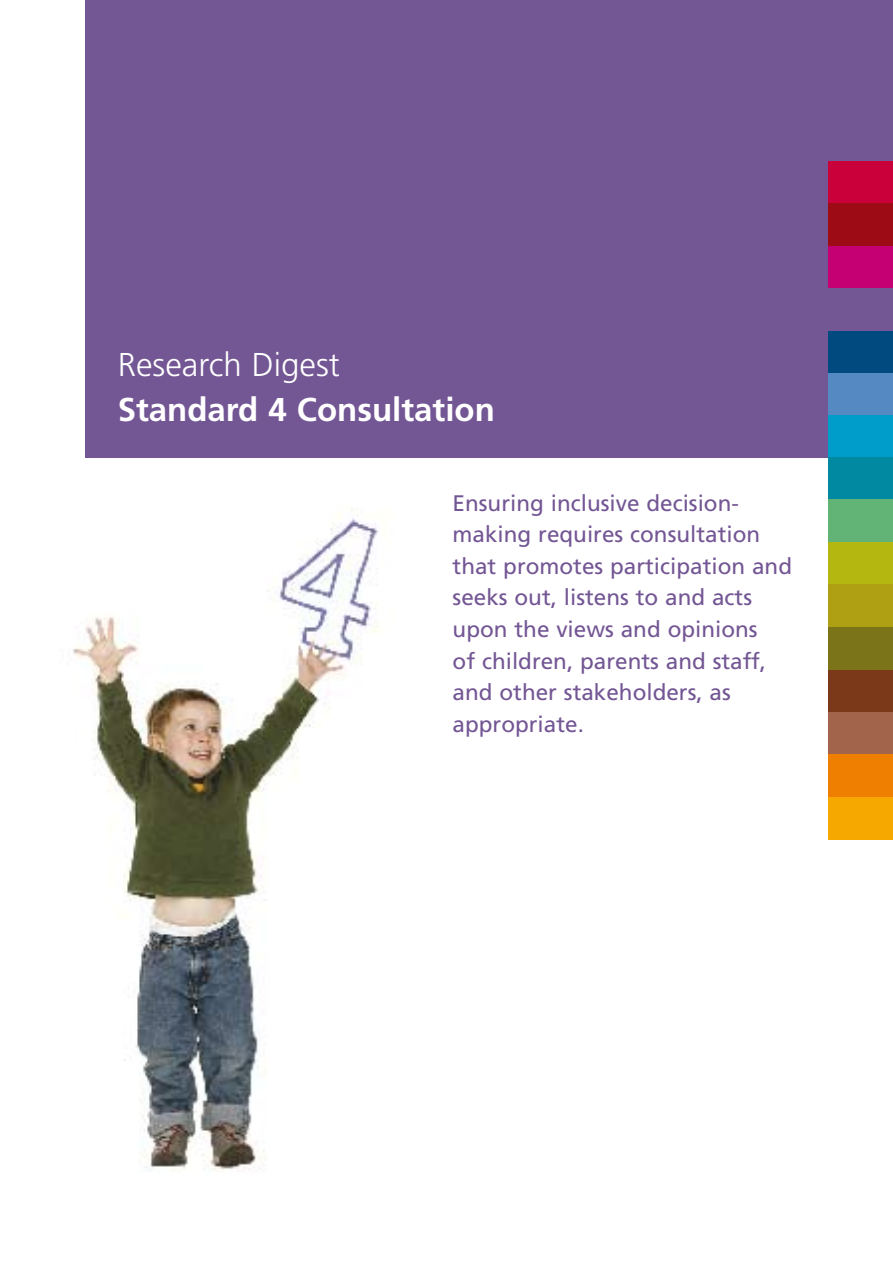
<style>
.page{position:relative;width:893px;height:1263px;background:#fff}
.page>*{position:absolute;margin:0;border:0;box-sizing:border-box;transform-origin:0 0}
.t1{font:700 33px "Frutiger";color:#fff}
.t2{font:300 33px "Frutiger";color:#fff}
.t3{font:22.5px/31.5px "Frutiger";color:#735694}
</style>
<div class="page">
<div style="left:85px;top:0;width:808px;height:458px;background:#735694"></div>
<img style="left:73px;top:515px;width:306px;height:656px">
<div style="left:829px;top:330px;width:64px;height:43px;background:#004a7f"></div>
<div style="left:829px;top:161px;width:64px;height:43px;background:#c90039"></div>
<div style="left:829px;top:204px;width:64px;height:42px;background:#9d0c15"></div>
<div style="left:829px;top:246px;width:64px;height:43px;background:#c40072"></div>
<div style="left:829px;top:288px;width:64px;height:43px;background:#735694"></div>
<div style="left:829px;top:373px;width:64px;height:42px;background:#5489c2"></div>
<div style="left:829px;top:415px;width:64px;height:43px;background:#009cca"></div>
<div style="left:829px;top:457px;width:64px;height:43px;background:#0089a0"></div>
<div style="left:829px;top:499px;width:64px;height:44px;background:#62b476"></div>
<div style="left:829px;top:542px;width:64px;height:43px;background:#b3b70f"></div>
<div style="left:829px;top:584px;width:64px;height:45px;background:#aea012"></div>
<div style="left:829px;top:627px;width:64px;height:43px;background:#7c7418"></div>
<div style="left:829px;top:670px;width:64px;height:42px;background:#7b391a"></div>
<div style="left:829px;top:712px;width:64px;height:43px;background:#a2654c"></div>
<div style="left:829px;top:754px;width:64px;height:44px;background:#ee7f00"></div>
<div style="left:829px;top:797px;width:64px;height:42px;background:#f6a800"></div>
<h1 class="t2" style="left:118px;top:346px;width:224px">Research Digest</h1>
<h1 class="t1" style="left:118px;top:390px;width:379px">Standard 4 Consultation</h1>
<p class="t3" style="left:453px;top:487px;width:341px">Ensuring inclusive decision&shy;making requires consultation that promotes participation and seeks out, listens to and acts upon the views and opinions<br>of children, parents and staff, and other stakeholders, as appropriate.</p>
</div>
